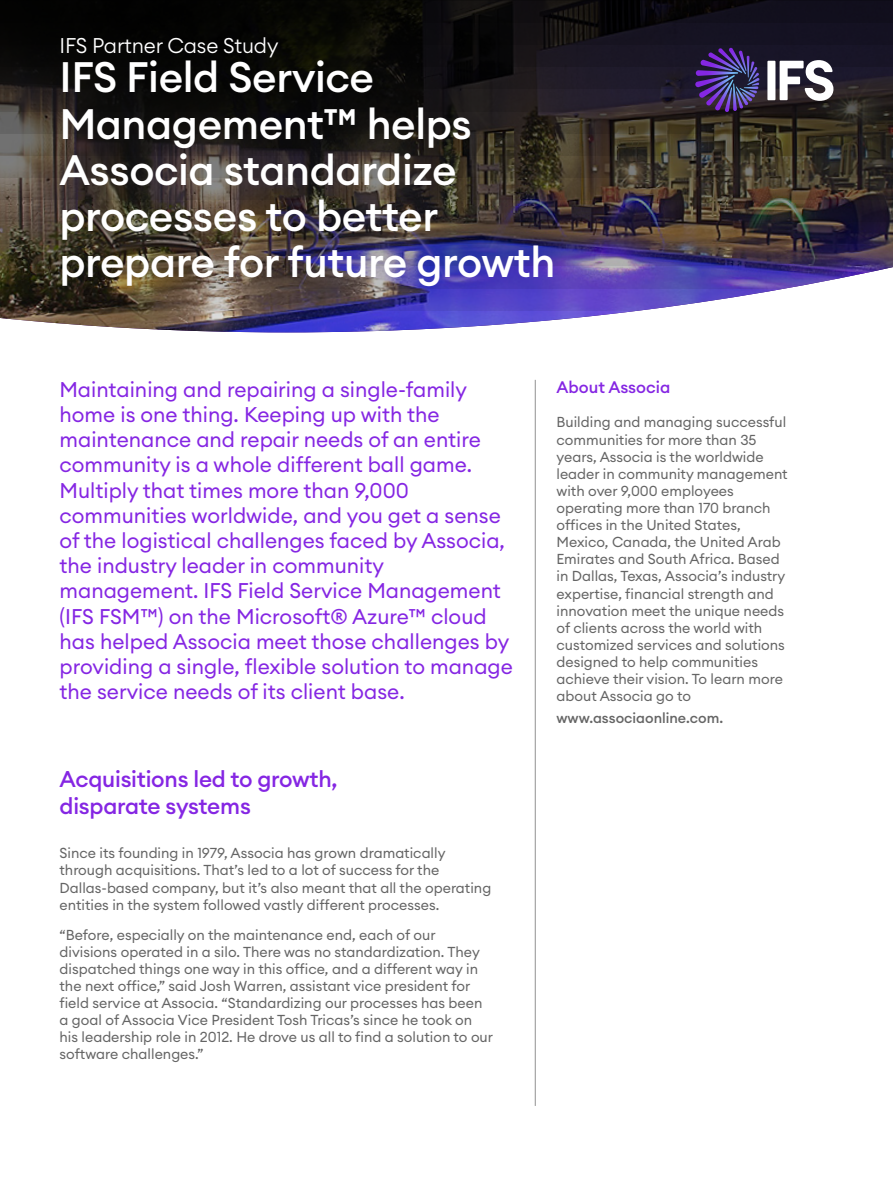
<style>
.page{position:relative;width:893px;height:1191px;background:#fff}
.page>*{position:absolute;margin:0;border:0;box-sizing:border-box;transform-origin:0 0}
.Main_title_white{font:500 42px/46.2px "Euclid Circular A";letter-spacing:-.01em;color:#fff}
.intro_copy_white{font:500 22.5px/27px "Euclid Circular A";letter-spacing:-.01em;color:#8526e3}
.Intro_copy_large{font:21px/25.2px "Euclid Circular A";color:#8526e3}
.Main_title_white-2{font:300 21px "Euclid Circular A";letter-spacing:-.01em;color:#fff}
.copy{font:500 16.5px "Euclid Circular A";color:#8526e3}
.copy-2{font:14.25px/17.1px "Euclid Circular A";color:#656565}
.copy-3{font:500 14.25px "Euclid Circular A";color:#656565}
</style>
<div class="page">
<img style="left:0;top:0;width:893px;height:332px">
<svg style="left:767px;top:60px;width:66px;height:41px"></svg>
<img style="left:695px;top:48px;width:65px;height:63px">
<hr style="left:535px;top:380px;width:1px;height:726px;background:#919191">
<p class="Main_title_white-2" style="left:60px;top:32px;width:220px">IFS Partner Case Study</p>
<p class="Main_title_white" style="left:60px;top:54px;width:497px">IFS Field Service<br>Management™ helps<br>Associa standardize processes to better prepare for future growth</p>
<p class="Intro_copy_large" style="left:60px;top:376px;width:455px">Maintaining and repairing a single-family home is one thing. Keeping up with the maintenance and repair needs of an entire community is a whole different ball game.<br>Multiply that times more than 9,000 communities worldwide, and you get a sense of the logistical challenges faced by Associa, the industry leader in community management. IFS Field Service Management (IFS FSM™) on the Microsoft® Azure™ cloud has helped Associa meet those challenges by providing a single, flexible solution to manage the service needs of its client base.</p>
<p class="intro_copy_white" style="left:60px;top:766px;width:280px">Acquisitions led to growth, disparate systems</p>
<p class="copy-2" style="left:60px;top:844px;width:433px">Since its founding in 1979, Associa has grown dramatically through acquisitions. That’s led to a lot of success for the Dallas-based company, but it’s also meant that all the operating entities in the system followed vastly different processes.</p>
<p class="copy-2" style="left:60px;top:925px;width:435px">“Before, especially on the maintenance end, each of our divisions operated in a silo. There was no standardization. They dispatched things one way in this office, and a different way in the next office,” said Josh Warren, assistant vice president for field service at Associa. “Standardizing our processes has been a goal of Associa Vice President Tosh Tricas’s since he took on his leadership role in 2012. He drove us all to find a solution to our software challenges.”</p>
<p class="copy" style="left:556px;top:377px;width:115px">About Associa</p>
<p class="copy-2" style="left:556px;top:414px;width:233px">Building and managing successful communities for more than 35 years, Associa is the worldwide leader in community management with over 9,000 employees operating more than 170 branch offices in the United States,<br>Mexico, Canada, the United Arab<br>Emirates and South Africa. Based in Dallas, Texas, Associa’s industry expertise, financial strength and innovation meet the unique needs of clients across the world with customized services and solutions designed to help communities achieve their vision. To learn more about Associa go to</p>
<p class="copy-3" style="left:556px;top:708px;width:168px">www.associaonline.com.</p>
</div>
